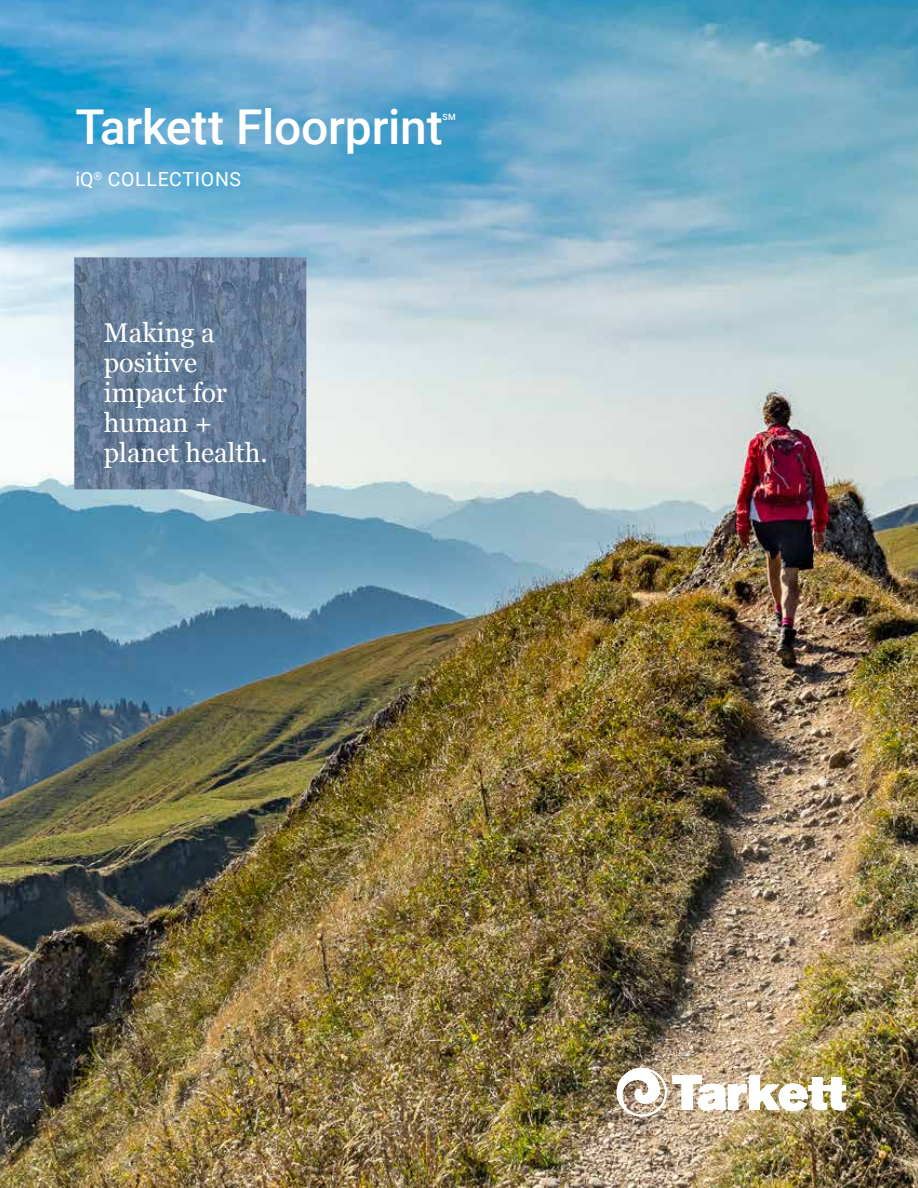
<style>
.page{position:relative;width:918px;height:1188px;background:#fff}
.page>*{position:absolute;margin:0;border:0;box-sizing:border-box;transform-origin:0 0}
.t1{font:500 48px "Roboto";letter-spacing:-.005em;color:#fff}
.t2{font:27px/30px "Georgia";color:#fff}
.t3{font:19.5px "Roboto";letter-spacing:.035em;color:#fff}
.t4{font:500 8.7px "Roboto";color:#fff}
</style>
<div class="page">
<img style="left:0;top:0;width:918px;height:1188px">
<img style="left:74px;top:257px;width:232px;height:261px">
<svg style="left:617px;top:1068px;width:50px;height:49px"></svg>
<img style="left:673px;top:1075px;width:173px;height:36px">
<h1 class="t1" style="left:75px;top:93px;width:369px">Tarkett Floorprint</h1>
<p class="t4" style="left:443px;top:110px;width:15px">SM</p>
<p class="t3" style="left:75px;top:165px;width:167px">IQ<sup>®</sup> COLLECTIONS</p>
<p class="t2" style="left:104px;top:317px;width:165px">Making a positive impact for human + planet health.</p>
</div>
